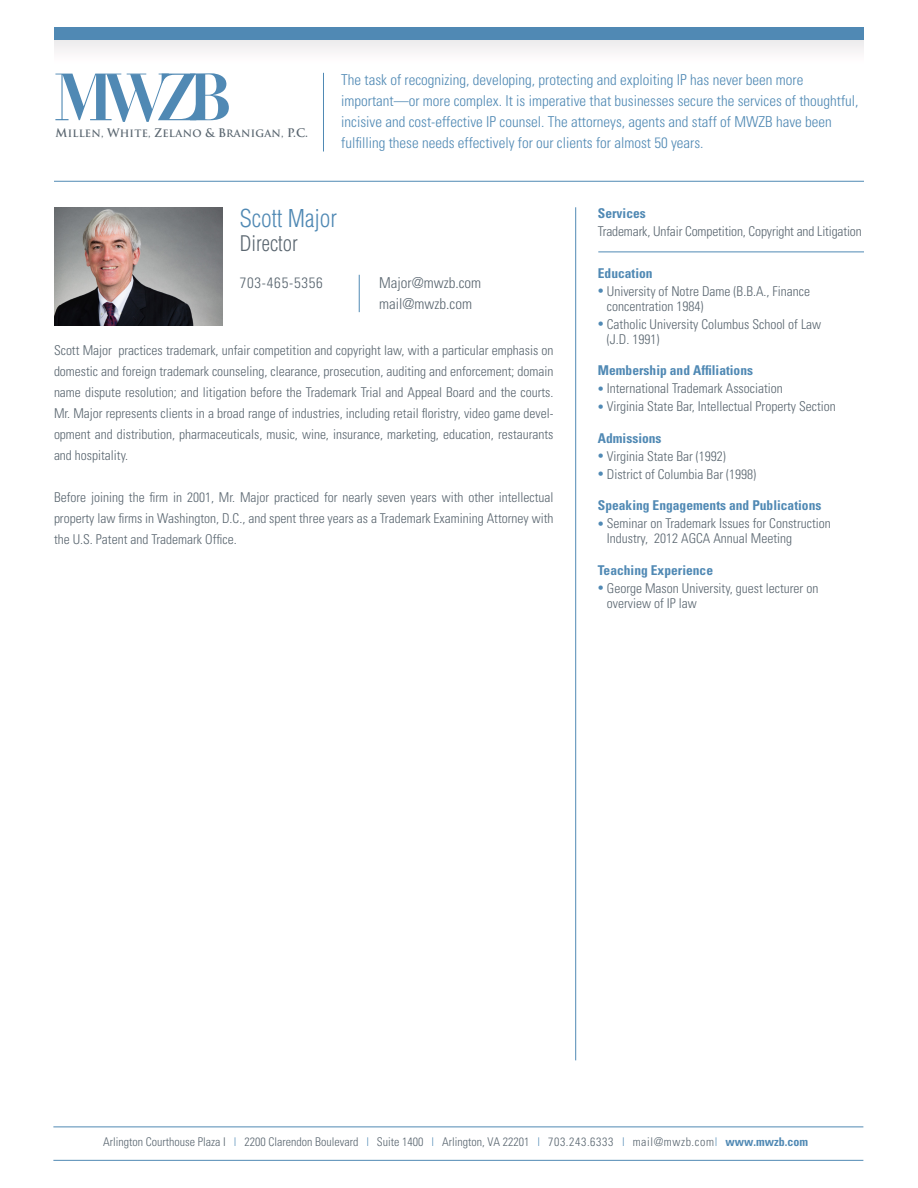
<style>
.page{position:relative;width:918px;height:1188px;background:#fff}
.page>*{position:absolute;margin:0;border:0;box-sizing:border-box;transform-origin:0 0}
.t1{font:300 condensed 24px "Helvetica";color:#5089b4}
.t2{font:300 condensed 21px "Helvetica";color:#5a6670}
.t3{font:300 condensed 15px/21px "Univers";color:#5089b4}
.t4{font:300 condensed 15px "Univers";color:#5a6670}
.t5{font:300 condensed 15px "Univers";letter-spacing:.05em;color:#5a6670}
.t6{font:300 condensed 13.5px/21px "Univers";color:#5a6670;text-align:justify}
.t7{font:700 condensed 13.5px "Univers";color:#5089b4}
.t8{font:300 condensed 12px "Univers";color:#5a6670}
.t9{font:700 9.9px "Trajan";letter-spacing:.025em;color:#5a6670}
.s1{font-size:11.55px}
.s2{font-stretch:normal;font-size:12px;color:#5089b4}
.s3{color:#5089b4}
.s4{font-weight:700;color:#5089b4}
</style>
<div class="page">
<img style="left:54px;top:207px;width:168px;height:118px">
<svg style="left:55px;top:73px;width:174px;height:49px"></svg>
<hr style="left:575px;top:207px;width:1px;height:853px;background:#5089b4">
<hr style="left:54px;top:181px;width:810px;height:1px;background:#5089b4">
<hr style="left:598px;top:252px;width:266px;height:1px;background:#5089b4">
<hr style="left:359px;top:275px;width:1px;height:37px;background:#5089b4">
<hr style="left:53px;top:1127px;width:810px;height:1px;background:#5089b4">
<hr style="left:53px;top:1160px;width:810px;height:1px;background:#5089b4">
<div style="left:54px;top:27px;width:810px;height:13px;background:#5089b4"></div>
<hr style="left:323px;top:73px;width:1px;height:79px;background:#5089b4">
<div style="left:54px;top:40px;width:810px;height:27px;background:#f9f6f7"></div>
<p class="t9" style="left:56px;top:128px;width:254px"><span class="s1">M</span>ILLEN, <span class="s1">W</span>HITE, <span class="s1">Z</span>ELANO <span class="s1">&amp; B</span>RANIGAN, <span class="s1">P.C.</span></p>
<p class="t3" style="left:341px;top:69px;width:464px">The task of recognizing, developing, protecting and exploiting IP has never been more</p>
<p class="t3" style="left:341px;top:90px;width:519px">important—or more complex. It is imperative that businesses secure the services of thoughtful, incisive and cost-effective IP counsel. The attorneys, agents and staff of MWZB have been fulfilling these needs effectively for our clients for almost 50 years.</p>
<p class="t1" style="left:240px;top:205px;width:99px">Scott Major</p>
<p class="t2" style="left:240px;top:231px;width:60px">Director</p>
<p class="t5" style="left:240px;top:274px;width:85px">703-465-5356</p>
<p class="t4" style="left:379px;top:274px;width:103px">Major@mwzb.com</p>
<p class="t4" style="left:379px;top:295px;width:94px">mail@mwzb.com</p>
<p class="t6" style="left:54px;top:340px;width:501px">Scott Major practices trademark, unfair competition and copyright law, with a particular emphasis on domestic and foreign trademark counseling, clearance, prosecution, auditing and enforcement; domain name dispute resolution; and litigation before the Trademark Trial and Appeal Board and the courts.<br>Mr. Major represents clients in a broad range of industries, including retail floristry, video game devel&shy;opment and distribution, pharmaceuticals, music, wine, insurance, marketing, education, restaurants and hospitality.</p>
<p class="t6" style="left:54px;top:487px;width:501px">Before joining the firm in 2001, Mr. Major practiced for nearly seven years with other intellectual property law firms in Washington, D.C., and spent three years as a Trademark Examining Attorney with the U.S. Patent and Trademark Office.</p>
<p class="t7" style="left:598px;top:205px;width:49px">Services</p>
<p class="t6" style="left:598px;top:220px;width:265px">Trademark, Unfair Competition, Copyright and Litigation</p>
<p class="t7" style="left:598px;top:265px;width:56px">Education</p>
<p class="t6" style="left:598px;top:280px;width:214px"><span class="s2">•</span> University of Notre Dame (B.B.A., Finance</p>
<p class="t6" style="left:607px;top:295px;width:98px">concentration 1984)</p>
<p class="t6" style="left:598px;top:313px;width:225px"><span class="s2">•</span> Catholic University Columbus School of Law</p>
<p class="t6" style="left:607px;top:328px;width:54px">(J.D. 1991)</p>
<p class="t7" style="left:598px;top:362px;width:157px">Membership and Affiliations</p>
<p class="t6" style="left:598px;top:378px;width:186px"><span class="s2">•</span> International Trademark Association</p>
<p class="t6" style="left:598px;top:396px;width:239px"><span class="s2">•</span> Virginia State Bar, Intellectual Property Section</p>
<p class="t7" style="left:598px;top:430px;width:65px">Admissions</p>
<p class="t6" style="left:598px;top:445px;width:129px"><span class="s2">•</span> Virginia State Bar (1992)</p>
<p class="t6" style="left:598px;top:463px;width:160px"><span class="s2">•</span> District of Columbia Bar (1998)</p>
<p class="t7" style="left:598px;top:497px;width:225px">Speaking Engagements and Publications</p>
<p class="t6" style="left:598px;top:513px;width:234px"><span class="s2">•</span> Seminar on Trademark Issues for Construction</p>
<p class="t6" style="left:607px;top:528px;width:187px">Industry, 2012 AGCA Annual Meeting</p>
<p class="t7" style="left:598px;top:562px;width:117px">Teaching Experience</p>
<p class="t6" style="left:598px;top:577px;width:222px"><span class="s2">•</span> George Mason University, guest lecturer on</p>
<p class="t6" style="left:607px;top:592px;width:91px">overview of IP law</p>
<p class="t8" style="left:103px;top:1135px;width:707px">Arlington Courthouse Plaza I <span class="s3">|</span> 2200 Clarendon Boulevard <span class="s3">|</span> Suite 1400 <span class="s3">|</span> Arlington, VA 22201 <span class="s3">|</span> 703.243.6333 <span class="s3">|</span> mail@mwzb.com <span class="s3">|</span> <span class="s4">www.mwzb.com</span></p>
</div>
